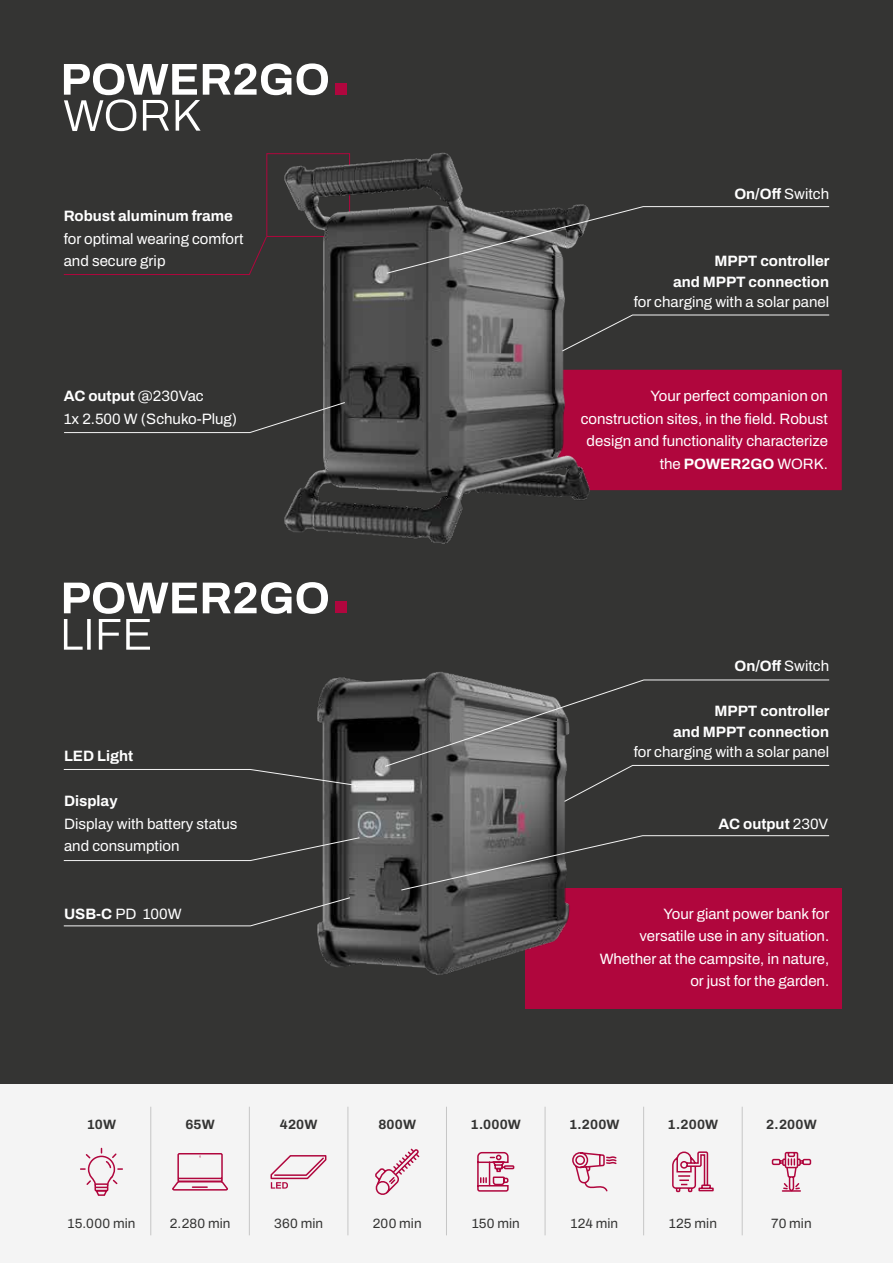
<style>
.page{position:relative;width:893px;height:1263px;background:#343433}
.page>*{position:absolute;margin:0;border:0;box-sizing:border-box;transform-origin:0 0}
.t1{font:15px/22.5px "Archivo";color:#fff}
.t2{font:700 15px/20.2px "Archivo";color:#fff;text-align:right}
.t3{font:13.5px "Archivo";letter-spacing:.005em;color:#343433}
.t4{font:700 13.5px "Archivo";letter-spacing:.015em;color:#343433}
.s1{font-weight:700}
.s2{font-weight:400}
</style>
<div class="page">
<div style="left:525px;top:888px;width:317px;height:121px;background:#b0063d"></div>
<img style="left:317px;top:672px;width:253px;height:303px">
<div style="left:711px;top:370px;width:131px;height:120px;background:#b0063d"></div>
<svg style="left:401px;top:835px;width:428px;height:55px"></svg>
<svg style="left:63px;top:837px;width:297px;height:24px"></svg>
<svg style="left:63px;top:897px;width:287px;height:29px"></svg>
<svg style="left:63px;top:769px;width:293px;height:17px"></svg>
<svg style="left:63px;top:274px;width:119px;height:1px"></svg>
<div style="left:0;top:1084px;width:893px;height:179px;background:#f4f4f4"></div>
<div style="left:335px;top:83px;width:12px;height:12px;background:#b0063e"></div>
<svg style="left:64px;top:63px;width:264px;height:68px"></svg>
<svg style="left:64px;top:582px;width:118px;height:68px"></svg>
<svg style="left:771px;top:1151px;width:41px;height:41px"></svg>
<svg style="left:672px;top:1151px;width:42px;height:42px"></svg>
<svg style="left:572px;top:1152px;width:45px;height:40px"></svg>
<svg style="left:477px;top:1151px;width:38px;height:41px"></svg>
<svg style="left:375px;top:1148px;width:45px;height:47px"></svg>
<svg style="left:270px;top:1155px;width:57px;height:33px"></svg>
<svg style="left:172px;top:1153px;width:56px;height:38px"></svg>
<svg style="left:80px;top:1147px;width:43px;height:49px"></svg>
<hr style="left:742px;top:1107px;width:1px;height:128px;background:#c6c6c6">
<hr style="left:643px;top:1107px;width:1px;height:128px;background:#c6c6c6">
<hr style="left:545px;top:1107px;width:1px;height:128px;background:#c6c6c6">
<hr style="left:446px;top:1107px;width:1px;height:128px;background:#c6c6c6">
<hr style="left:348px;top:1107px;width:1px;height:128px;background:#c6c6c6">
<hr style="left:249px;top:1107px;width:1px;height:128px;background:#c6c6c6">
<hr style="left:151px;top:1107px;width:1px;height:128px;background:#c6c6c6">
<img style="left:182px;top:86px;width:529px;height:528px">
<svg style="left:386px;top:206px;width:444px;height:68px"></svg>
<svg style="left:562px;top:315px;width:268px;height:36px"></svg>
<svg style="left:385px;top:680px;width:445px;height:122px"></svg>
<svg style="left:64px;top:402px;width:281px;height:31px"></svg>
<p class="t2" style="left:64px;top:206px;width:171px">Robust aluminum frame</p>
<p class="t1" style="left:64px;top:227px;width:181px">for optimal wearing comfort and secure grip</p>
<p class="t1" style="left:64px;top:385px;width:175px"><span class="s1">AC output</span> @230Vac<br>1x 2.500 W (Schuko-Plug)</p>
<p class="t2" style="left:734px;top:183px;width:96px">On/Off <span class="s2">Switch</span></p>
<p class="t2" style="left:673px;top:251px;width:158px">MPPT controller<br>and MPPT connection</p>
<p class="t1" style="left:634px;top:290px;width:197px">for charging with a solar panel</p>
<p class="t1" style="left:581px;top:385px;width:249px;text-align:right">Your perfect companion on construction sites, in the field. Robust design and functionality characterize the <span class="s1">POWER2GO</span> WORK.</p>
<p class="t2" style="left:64px;top:746px;width:71px">LED Light</p>
<p class="t2" style="left:64px;top:791px;width:55px">Display</p>
<p class="t1" style="left:64px;top:812px;width:175px">Display with battery status and consumption</p>
<p class="t1" style="left:64px;top:902px;width:119px"><span class="s1">USB-C</span> PD 100W</p>
<p class="t2" style="left:734px;top:656px;width:96px">On/Off <span class="s2">Switch</span></p>
<p class="t2" style="left:673px;top:701px;width:158px">MPPT controller<br>and MPPT connection</p>
<p class="t1" style="left:634px;top:740px;width:197px">for charging with a solar panel</p>
<p class="t2" style="left:719px;top:813px;width:111px">AC output <span class="s2">230V</span></p>
<p class="t1" style="left:600px;top:902px;width:231px;text-align:right">Your giant power bank for<br>versatile use in any situation.<br>Whether at the campsite, in nature, or just for the garden.</p>
<p class="t4" style="left:87px;top:1114px;width:31px">10W</p>
<p class="t3" style="left:68px;top:1213px;width:69px">15.000 min</p>
<p class="t4" style="left:185px;top:1114px;width:31px">65W</p>
<p class="t3" style="left:170px;top:1213px;width:62px">2.280 min</p>
<p class="t4" style="left:280px;top:1114px;width:39px">420W</p>
<p class="t3" style="left:274px;top:1213px;width:51px">360 min</p>
<p class="t4" style="left:378px;top:1114px;width:39px">800W</p>
<p class="t3" style="left:373px;top:1213px;width:50px">200 min</p>
<p class="t4" style="left:471px;top:1114px;width:52px">1.000W</p>
<p class="t3" style="left:472px;top:1213px;width:50px">150 min</p>
<p class="t4" style="left:569px;top:1114px;width:52px">1.200W</p>
<p class="t3" style="left:570px;top:1213px;width:49px">124 min</p>
<p class="t4" style="left:668px;top:1114px;width:52px">1.200W</p>
<p class="t3" style="left:669px;top:1213px;width:50px">125 min</p>
<p class="t4" style="left:766px;top:1114px;width:52px">2.200W</p>
<p class="t3" style="left:771px;top:1213px;width:42px">70 min</p>
</div>
